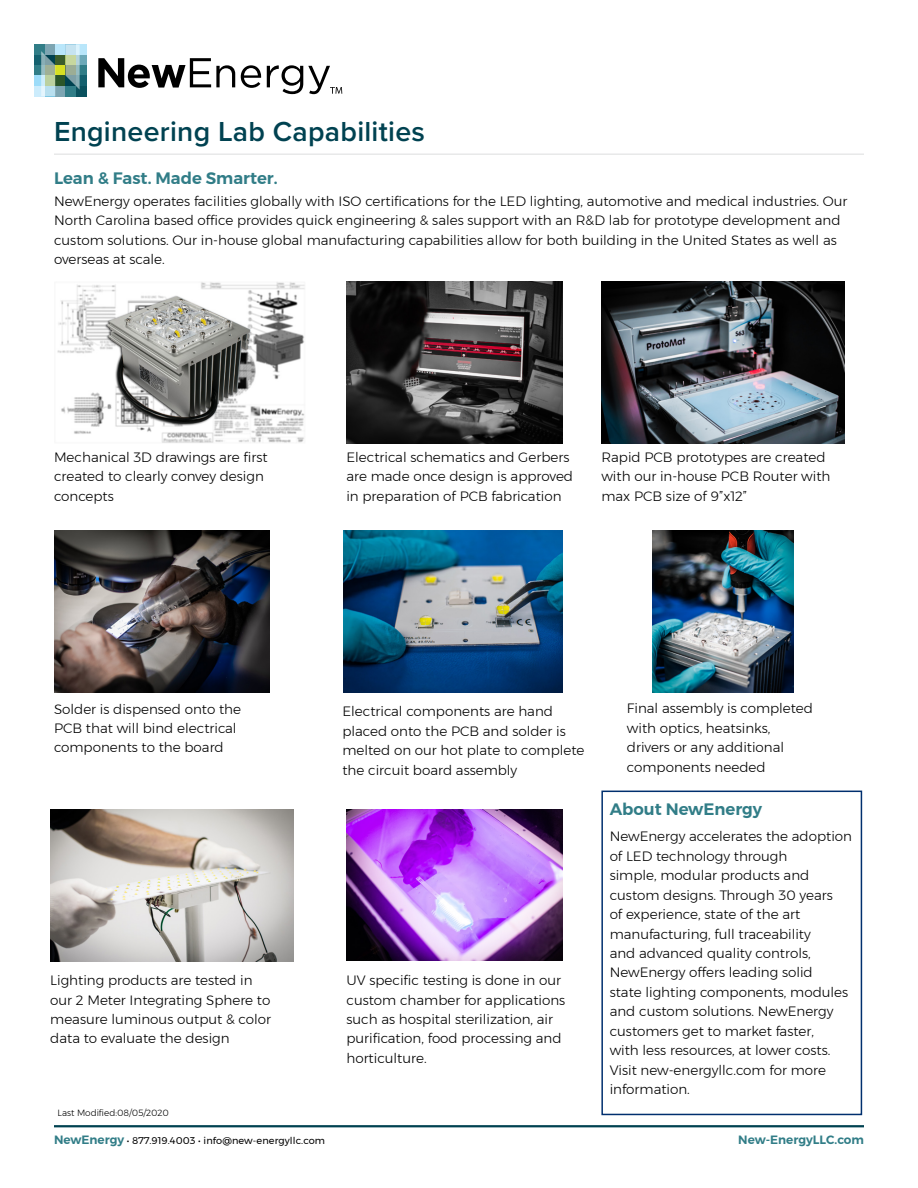
<style>
.page{position:relative;width:918px;height:1188px;background:#fff}
.page>*{position:absolute;margin:0;border:0;box-sizing:border-box;transform-origin:0 0}
.t1{font:600 28.5px "Proxima Nova";letter-spacing:.01em;color:#004251}
.t2{font:600 16.5px "Montserrat";color:#317d87}
.t3{font:300 13.5px/19.5px "Montserrat";color:#000}
.t4{font:600 12px "Montserrat";color:#317d87}
.t5{font:9.75px "Montserrat";letter-spacing:.01em;color:#000}
.t6{font:300 9px "Montserrat";color:#000}
.s1{font-weight:600;font-size:12px;color:#317d87}
</style>
<div class="page">
<hr style="left:54px;top:1125px;width:810px;height:2px;background:#004251">
<svg style="left:98px;top:58px;width:137px;height:30px"></svg>
<svg style="left:241px;top:65px;width:20px;height:23px"></svg>
<div style="left:35px;top:45px;width:10px;height:10px;background:#317d87"></div>
<div style="left:45px;top:45px;width:10px;height:10px;background:#7da5b2"></div>
<div style="left:55px;top:45px;width:11px;height:10px;background:#b9e6fa"></div>
<div style="left:76px;top:45px;width:10px;height:10px;background:#b9e6fa"></div>
<div style="left:35px;top:55px;width:10px;height:10px;background:#14606e"></div>
<div style="left:55px;top:55px;width:11px;height:10px;background:#3b5d2c"></div>
<div style="left:76px;top:55px;width:10px;height:10px;background:#6da9b8"></div>
<div style="left:35px;top:65px;width:10px;height:11px;background:#317d87"></div>
<div style="left:55px;top:65px;width:11px;height:11px;background:#d7df23"></div>
<div style="left:76px;top:65px;width:10px;height:11px;background:#317d87"></div>
<div style="left:35px;top:76px;width:10px;height:10px;background:#9ddcf9"></div>
<div style="left:55px;top:76px;width:11px;height:10px;background:#2c5629"></div>
<div style="left:76px;top:76px;width:10px;height:10px;background:#14606e"></div>
<div style="left:35px;top:86px;width:10px;height:10px;background:#ccecfc"></div>
<div style="left:55px;top:86px;width:11px;height:10px;background:#7da5b2"></div>
<div style="left:66px;top:86px;width:10px;height:10px;background:#317d87"></div>
<div style="left:76px;top:86px;width:10px;height:10px;background:#0a515e"></div>
<svg style="left:41px;top:51px;width:14px;height:45px"></svg>
<svg style="left:66px;top:45px;width:14px;height:45px"></svg>
<svg style="left:267px;top:65px;width:75px;height:29px"></svg>
<hr style="left:54px;top:154px;width:810px;height:1px;background:#dcddde">
<div style="left:601px;top:791px;width:261px;height:324px;border:2px solid #002f6e"></div>
<img style="left:57px;top:282px;width:248px;height:161px">
<img style="left:346px;top:282px;width:216px;height:162px">
<img style="left:601px;top:282px;width:243px;height:162px">
<img style="left:54px;top:530px;width:216px;height:162px">
<img style="left:344px;top:530px;width:218px;height:162px">
<img style="left:653px;top:530px;width:140px;height:162px">
<img style="left:50px;top:810px;width:243px;height:152px">
<img style="left:346px;top:810px;width:216px;height:150px">
<h1 class="t1" style="left:54px;top:111px;width:372px">Engineering Lab Capabilities</h1>
<p class="t2" style="left:54px;top:165px;width:225px">Lean &amp; Fast. Made Smarter.</p>
<p class="t3" style="left:54px;top:191px;width:795px">NewEnergy operates facilities globally with ISO certifications for the LED lighting, automotive and medical industries. Our North Carolina based office provides quick engineering &amp; sales support with an R&amp;D lab for prototype development and custom solutions. Our in-house global manufacturing capabilities allow for both building in the United States as well as overseas at scale.</p>
<p class="t3" style="left:54px;top:447px;width:215px">Mechanical 3D drawings are first created to clearly convey design concepts</p>
<p class="t3" style="left:346px;top:447px;width:228px">Electrical schematics and Gerbers are made once design is approved in preparation of PCB fabrication</p>
<p class="t3" style="left:601px;top:447px;width:231px">Rapid PCB prototypes are created with our in-house PCB Router with max PCB size of 9”x12”</p>
<p class="t3" style="left:54px;top:699px;width:189px">Solder is dispensed onto the<br>PCB that will bind electrical components to the board</p>
<p class="t3" style="left:342px;top:702px;width:244px">Electrical components are hand placed onto the PCB and solder is melted on our hot plate to complete the circuit board assembly</p>
<p class="t3" style="left:627px;top:699px;width:188px">Final assembly is completed with optics, heatsinks, drivers or any additional components needed</p>
<p class="t3" style="left:50px;top:970px;width:222px">Lighting products are tested in our 2 Meter Integrating Sphere to measure luminous output &amp; color data to evaluate the design</p>
<p class="t3" style="left:346px;top:970px;width:220px">UV specific testing is done in our custom chamber for applications such as hospital sterilization, air purification, food processing and horticulture.</p>
<p class="t6" style="left:58px;top:1106px;width:113px">Last Modified:08/05/2020</p>
<p class="t2" style="left:610px;top:796px;width:154px">About NewEnergy</p>
<p class="t3" style="left:610px;top:826px;width:244px">NewEnergy accelerates the adoption of LED technology through<br>simple, modular products and custom designs. Through 30 years<br>of experience, state of the art manufacturing, full traceability<br>and advanced quality controls,<br>NewEnergy offers leading solid<br>state lighting components, modules and custom solutions. NewEnergy customers get to market faster,<br>with less resources, at lower costs.<br>Visit new-energyllc.com for more information.</p>
<p class="t5" style="left:54px;top:1133px;width:273px"><span class="s1">NewEnergy</span> • 877.919.4003 • info@new-energyllc.com</p>
<p class="t4" style="left:738px;top:1130px;width:127px">New-EnergyLLC.com</p>
</div>
